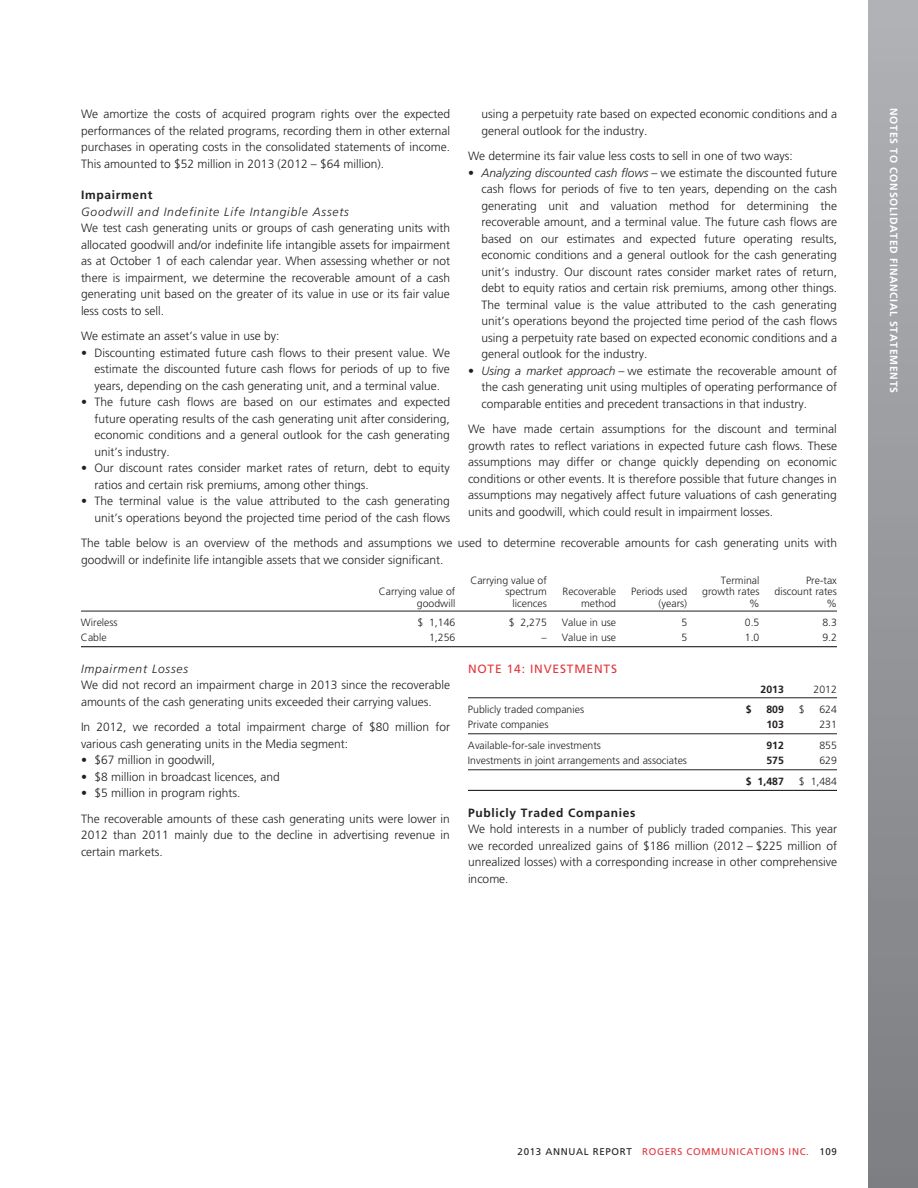
<style>
.page{position:relative;width:918px;height:1188px;background:#fff}
.page>*{position:absolute;margin:0;border:0;box-sizing:border-box;transform-origin:0 0}
.t1{font:300 12px/16.5px "Frutiger";color:#231f20;text-align:justify}
.t2{font:italic 300 12px "Frutiger";letter-spacing:.07em;color:#231f20}
.t3{font:700 12px "Frutiger";letter-spacing:.055em;color:#231f20}
.t4{font:12px "Frutiger";letter-spacing:.07em;color:#e1373d}
.t5{font:300 10.5px/11.2px "Frutiger";color:#231f20;text-align:right}
.t6{font:700 10.5px "Frutiger";letter-spacing:.065em;color:#fff}
.t7{font:700 10.5px "Frutiger";color:#231f20}
.t8{font:9.75px "Frutiger";letter-spacing:.07em;color:#e1373d}
.s1{font-style:italic}
.s2{color:#231f20}
</style>
<div class="page">
<div style="left:868px;top:0;width:50px;height:1188px;background:linear-gradient(to bottom,#b1b2b5,#7b7e80)"></div>
<hr style="left:81px;top:611px;width:756px;height:1px;background:#231f20">
<hr style="left:81px;top:646px;width:756px;height:1px;background:#231f20">
<hr style="left:468px;top:698px;width:369px;height:1px;background:#231f20">
<hr style="left:468px;top:734px;width:369px;height:1px;background:#231f20">
<hr style="left:468px;top:770px;width:369px;height:1px;background:#231f20">
<hr style="left:468px;top:790px;width:369px;height:1px;background:#231f20">
<p class="t1" style="left:81px;top:107px;width:371px">We amortize the costs of acquired program rights over the expected performances of the related programs, recording them in other external purchases in operating costs in the consolidated statements of income.<br>This amounted to $52 million in 2013 (2012 – $64 million).</p>
<p class="t3" style="left:81px;top:190px;width:73px">Impairment</p>
<p class="t2" style="left:81px;top:207px;width:269px">Goodwill and Indefinite Life Intangible Assets</p>
<p class="t1" style="left:81px;top:221px;width:371px">We test cash generating units or groups of cash generating units with allocated goodwill and/or indefinite life intangible assets for impairment as at October 1 of each calendar year. When assessing whether or not there is impairment, we determine the recoverable amount of a cash generating unit based on the greater of its value in use or its fair value less costs to sell.</p>
<p class="t1" style="left:81px;top:329px;width:200px">We estimate an asset’s value in use by:</p>
<p class="t1" style="left:94px;top:345px;width:357px;text-indent:-14px">• Discounting estimated future cash flows to their present value. We estimate the discounted future cash flows for periods of up to five years, depending on the cash generating unit, and a terminal value.</p>
<p class="t1" style="left:94px;top:395px;width:357px;text-indent:-14px">• The future cash flows are based on our estimates and expected future operating results of the cash generating unit after considering, economic conditions and a general outlook for the cash generating unit’s industry.</p>
<p class="t1" style="left:94px;top:461px;width:357px;text-indent:-14px">• Our discount rates consider market rates of return, debt to equity ratios and certain risk premiums, among other things.</p>
<p class="t1" style="left:81px;top:494px;width:371px;text-align:right">• The terminal value is the value attributed to the cash generating unit’s operations beyond the projected time period of the cash flows</p>
<p class="t1" style="left:482px;top:107px;width:357px">using a perpetuity rate based on expected economic conditions and a general outlook for the industry.</p>
<p class="t1" style="left:468px;top:149px;width:326px">We determine its fair value less costs to sell in one of two ways:</p>
<p class="t1" style="left:482px;top:165px;width:357px;text-indent:-14px">• <span class="s1">Analyzing discounted cash flows</span> – we estimate the discounted future cash flows for periods of five to ten years, depending on the cash generating unit and valuation method for determining the recoverable amount, and a terminal value. The future cash flows are based on our estimates and expected future operating results, economic conditions and a general outlook for the cash generating unit’s industry. Our discount rates consider market rates of return, debt to equity ratios and certain risk premiums, among other things.<br>The terminal value is the value attributed to the cash generating unit’s operations beyond the projected time period of the cash flows using a perpetuity rate based on expected economic conditions and a general outlook for the industry.</p>
<p class="t1" style="left:482px;top:363px;width:357px;text-indent:-14px">• <span class="s1">Using a market approach</span> – we estimate the recoverable amount of the cash generating unit using multiples of operating performance of comparable entities and precedent transactions in that industry.</p>
<p class="t1" style="left:468px;top:422px;width:371px">We have made certain assumptions for the discount and terminal growth rates to reflect variations in expected future cash flows. These assumptions may differ or change quickly depending on economic conditions or other events. It is therefore possible that future changes in assumptions may negatively affect future valuations of cash generating units and goodwill, which could result in impairment losses.</p>
<p class="t1" style="left:81px;top:536px;width:758px">The table below is an overview of the methods and assumptions we used to determine recoverable amounts for cash generating units with goodwill or indefinite life intangible assets that we consider significant.</p>
<p class="t5" style="left:379px;top:587px;width:78px">Carrying value of goodwill</p>
<p class="t5" style="left:470px;top:576px;width:78px">Carrying value of spectrum licences</p>
<p class="t5" style="left:562px;top:587px;width:55px">Recoverable method</p>
<p class="t5" style="left:631px;top:587px;width:58px">Periods used (years)</p>
<p class="t5" style="left:702px;top:576px;width:59px">Terminal growth rates %</p>
<p class="t5" style="left:775px;top:576px;width:64px">Pre-tax discount rates %</p>
<p class="t5" style="left:81px;top:618px;width:38px">Wireless</p>
<p class="t5" style="left:417px;top:618px;width:39px">$ 1,146</p>
<p class="t5" style="left:509px;top:618px;width:39px">$ 2,275</p>
<p class="t5" style="left:562px;top:618px;width:56px">Value in use</p>
<p class="t5" style="left:681px;top:618px;width:7px">5</p>
<p class="t5" style="left:745px;top:618px;width:16px">0.5</p>
<p class="t5" style="left:822px;top:618px;width:16px">8.3</p>
<p class="t5" style="left:81px;top:633px;width:27px">Cable</p>
<p class="t5" style="left:429px;top:633px;width:28px">1,256</p>
<p class="t5" style="left:542px;top:633px;width:76px">– Value in use</p>
<p class="t5" style="left:681px;top:633px;width:7px">5</p>
<p class="t5" style="left:745px;top:633px;width:16px">1.0</p>
<p class="t5" style="left:822px;top:633px;width:16px">9.2</p>
<p class="t2" style="left:81px;top:664px;width:109px">Impairment Losses</p>
<p class="t1" style="left:81px;top:678px;width:371px">We did not record an impairment charge in 2013 since the recoverable amounts of the cash generating units exceeded their carrying values.</p>
<p class="t1" style="left:81px;top:720px;width:371px">In 2012, we recorded a total impairment charge of $80 million for various cash generating units in the Media segment:</p>
<p class="t1" style="left:81px;top:753px;width:136px">• $67 million in goodwill,</p>
<p class="t1" style="left:81px;top:769px;width:200px">• $8 million in broadcast licences, and</p>
<p class="t1" style="left:81px;top:781px;width:370px;line-height:25.5px">• $5 million in program rights.<br>The recoverable amounts of these cash generating units were lower in</p>
<p class="t1" style="left:81px;top:828px;width:370px">2012 than 2011 mainly due to the decline in advertising revenue in certain markets.</p>
<p class="t4" style="left:468px;top:664px;width:151px">NOTE 14: INVESTMENTS</p>
<p class="t7" style="left:761px;top:686px;width:25px">2013</p>
<p class="t5" style="left:814px;top:685px;width:25px">2012</p>
<p class="t5" style="left:468px;top:704px;width:118px">Publicly traded companies</p>
<p class="t7" style="left:746px;top:705px;width:7px">$</p>
<p class="t7" style="left:766px;top:705px;width:19px">809</p>
<p class="t5" style="left:799px;top:704px;width:7px">$</p>
<p class="t5" style="left:819px;top:704px;width:19px">624</p>
<p class="t5" style="left:468px;top:719px;width:82px">Private companies</p>
<p class="t7" style="left:766px;top:720px;width:19px">103</p>
<p class="t5" style="left:819px;top:719px;width:19px">231</p>
<p class="t5" style="left:468px;top:740px;width:135px">Available-for-sale investments</p>
<p class="t7" style="left:766px;top:741px;width:19px">912</p>
<p class="t5" style="left:819px;top:740px;width:19px">855</p>
<p class="t5" style="left:468px;top:755px;width:221px">Investments in joint arrangements and associates</p>
<p class="t7" style="left:766px;top:756px;width:19px">575</p>
<p class="t5" style="left:819px;top:755px;width:19px">629</p>
<p class="t7" style="left:746px;top:777px;width:39px">$ 1,487</p>
<p class="t5" style="left:799px;top:776px;width:39px">$ 1,484</p>
<p class="t3" style="left:468px;top:808px;width:169px">Publicly Traded Companies</p>
<p class="t1" style="left:468px;top:822px;width:371px">We hold interests in a number of publicly traded companies. This year we recorded unrealized gains of $186 million (2012 – $225 million of unrealized losses) with a corresponding increase in other comprehensive income.</p>
<p class="t6" style="left:898px;top:108px;width:287px;rotate:90deg">NOTES TO CONSOLIDATED FINANCIAL STATEMENTS</p>
<p class="t8" style="left:518px;top:1148px;width:321px"><span class="s2">2013 ANNUAL REPORT</span> ROGERS COMMUNICATIONS INC. <span class="s2">109</span></p>
</div>
